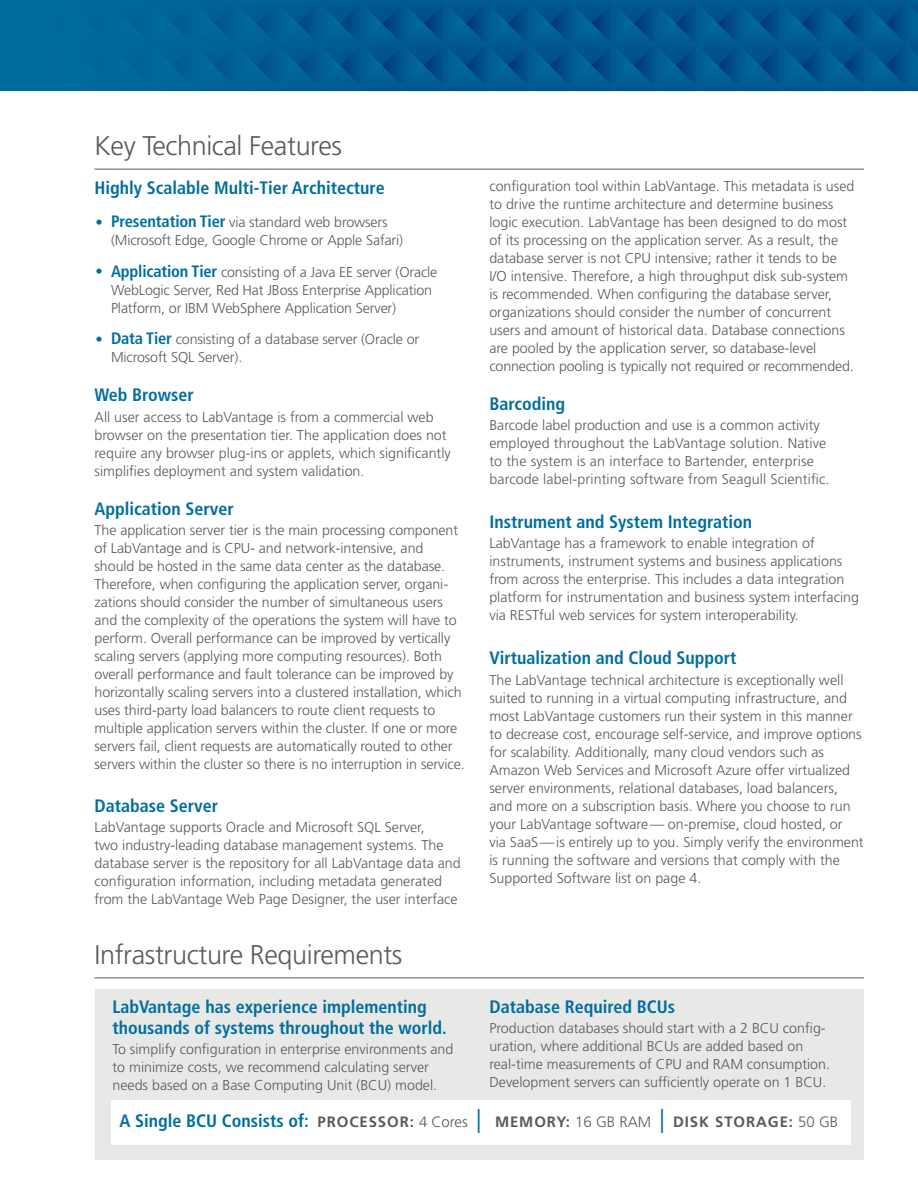
<style>
.page{position:relative;width:918px;height:1188px;background:#fff}
.page>*{position:absolute;margin:0;border:0;box-sizing:border-box;transform-origin:0 0}
.Large_Head_with_rule{font:300 27px "Frutiger LT Std";letter-spacing:-.015em;color:#595a59}
._1_Head{font:700 condensed 18px/21px "Frutiger LT Std";color:#006e9f}
._1_Head-2{font:700 15px "Frutiger LT Std";letter-spacing:.06em;color:#595a59}
.body_1st_para{font:300 14.25px/18px "Frutiger LT Std";color:#595a59}
._1_Head-3{font:300 14.25px/18px "Frutiger LT Std";color:#595a59}
.s1{font-family:"Gotham";font-weight:400;font-size:19.5px;color:#006e9f}
.s2{font-weight:700;font-stretch:condensed;font-size:16.5px;color:#006e9f}
.s3{font-stretch:condensed;font-size:18px;color:#006e9f}
.s4{font-weight:300}
.s5{font-weight:300;font-size:24px;color:#006e9f}
</style>
<div class="page">
<svg style="left:0;top:0;width:918px;height:91px;background:#005c93"></svg>
<div style="left:95px;top:989px;width:769px;height:171px;background:#e8e8e7"></div>
<div style="left:111px;top:1100px;width:740px;height:45px;background:#fff"></div>
<hr style="left:94px;top:169px;width:770px;height:1px;background:#595a59">
<hr style="left:94px;top:978px;width:770px;height:1px;background:#595a59">
<p class="Large_Head_with_rule" style="left:94px;top:131px;width:249px">Key Technical Features</p>
<p class="_1_Head" style="left:94px;top:177px;width:292px">Highly Scalable Multi-Tier Architecture</p>
<p class="body_1st_para" style="left:111px;top:214px;width:294px;text-indent:-16px"><span class="s1">•</span> <span class="s2">Presentation Tier</span> via standard web browsers (Microsoft Edge, Google Chrome or Apple Safari)</p>
<p class="body_1st_para" style="left:111px;top:263px;width:328px;text-indent:-16px"><span class="s1">•</span> <span class="s2">Application Tier</span> consisting of a Java EE server (Oracle<br>WebLogic Server, Red Hat JBoss Enterprise Application<br>Platform, or IBM WebSphere Application Server)</p>
<p class="body_1st_para" style="left:111px;top:331px;width:310px;text-indent:-16px"><span class="s1">•</span> <span class="s2">Data Tier</span> consisting of a database server (Oracle or<br>Microsoft SQL Server).</p>
<p class="_1_Head" style="left:94px;top:385px;width:101px">Web Browser</p>
<p class="body_1st_para" style="left:94px;top:408px;width:358px">All user access to LabVantage is from a commercial web browser on the presentation tier. The application does not require any browser plug-ins or applets, which significantly simplifies deployment and system validation.</p>
<p class="_1_Head" style="left:94px;top:498px;width:141px">Application Server</p>
<p class="body_1st_para" style="left:94px;top:522px;width:372px">The application server tier is the main processing component of LabVantage and is CPU- and network-intensive, and should be hosted in the same data center as the database.<br>Therefore, when configuring the application server, organi&shy;zations should consider the number of simultaneous users and the complexity of the operations the system will have to perform. Overall performance can be improved by vertically scaling servers (applying more computing resources). Both overall performance and fault tolerance can be improved by horizontally scaling servers into a clustered installation, which uses third-party load balancers to route client requests to multiple application servers within the cluster. If one or more servers fail, client requests are automatically routed to other servers within the cluster so there is no interruption in service.</p>
<p class="_1_Head" style="left:94px;top:795px;width:125px">Database Server</p>
<p class="body_1st_para" style="left:94px;top:819px;width:368px">LabVantage supports Oracle and Microsoft SQL Server,<br>two industry-leading database management systems. The database server is the repository for all LabVantage data and configuration information, including metadata generated from the LabVantage Web Page Designer, the user interface</p>
<p class="body_1st_para" style="left:489px;top:177px;width:367px">configuration tool within LabVantage. This metadata is used to drive the runtime architecture and determine business logic execution. LabVantage has been designed to do most of its processing on the application server. As a result, the database server is not CPU intensive; rather it tends to be I/O intensive. Therefore, a high throughput disk sub-system is recommended. When configuring the database server, organizations should consider the number of concurrent users and amount of historical data. Database connections are pooled by the application server, so database-level connection pooling is typically not required or recommended.</p>
<p class="_1_Head" style="left:489px;top:393px;width:77px">Barcoding</p>
<p class="_1_Head-3" style="left:489px;top:416px;width:342px">Barcode label production and use is a common activity employed throughout the LabVantage solution. Native to the system is an interface to Bartender, enterprise barcode label-printing software from Seagull Scientific.</p>
<p class="_1_Head" style="left:489px;top:511px;width:264px">Instrument and System Integration</p>
<p class="_1_Head-3" style="left:489px;top:535px;width:371px">LabVantage has a framework to enable integration of instruments, instrument systems and business applications from across the enterprise. This includes a data integration platform for instrumentation and business system interfacing via RESTful web services for system interoperability.</p>
<p class="_1_Head" style="left:489px;top:648px;width:249px">Virtualization and Cloud Support</p>
<p class="_1_Head-3" style="left:489px;top:671px;width:376px">The LabVantage technical architecture is exceptionally well suited to running in a virtual computing infrastructure, and most LabVantage customers run their system in this manner to decrease cost, encourage self-service, and improve options for scalability. Additionally, many cloud vendors such as Amazon Web Services and Microsoft Azure offer virtualized server environments, relational databases, load balancers, and more on a subscription basis. Where you choose to run your LabVantage software— on-premise, cloud hosted, or<br>via SaaS—is entirely up to you. Simply verify the environment is running the software and versions that comply with the Supported Software list on page 4.</p>
<p class="Large_Head_with_rule" style="left:94px;top:940px;width:309px">Infrastructure Requirements</p>
<p class="_1_Head" style="left:112px;top:996px;width:336px">LabVantage has experience implementing thousands of systems throughout the world.</p>
<p class="body_1st_para" style="left:112px;top:1040px;width:343px">To simplify configuration in enterprise environments and to minimize costs, we recommend calculating server needs based on a Base Computing Unit (BCU) model.</p>
<p class="_1_Head" style="left:489px;top:996px;width:187px">Database Required BCUs</p>
<p class="body_1st_para" style="left:489px;top:1019px;width:342px">Production databases should start with a 2 BCU config&shy;uration, where additional BCUs are added based on real-time measurements of CPU and RAM consumption.<br>Development servers can sufficiently operate on 1 BCU.</p>
<p class="_1_Head-2" style="left:119px;top:1113px;width:720px"><span class="s3">A Single BCU Consists of:</span> PROCESSOR: <span class="s4">4 Cores</span> <span class="s5">|</span> MEMORY: <span class="s4">16 GB RAM</span> <span class="s5">|</span> DISK STORAGE: <span class="s4">50 GB</span></p>
</div>
